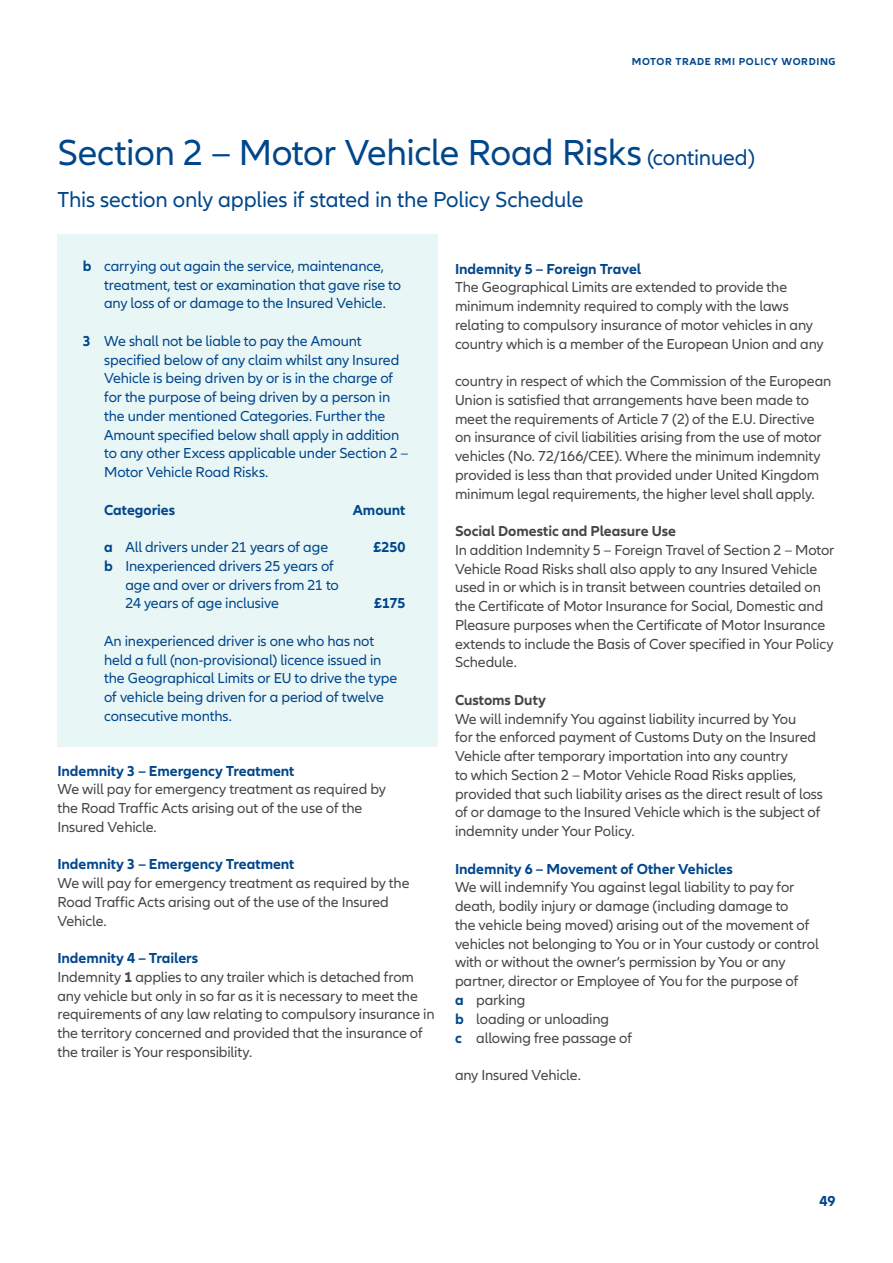
<style>
.page{position:relative;width:893px;height:1263px;background:#fff}
.page>*{position:absolute;margin:0;border:0;box-sizing:border-box;transform-origin:0 0}
.t1{font:37.5px "Allianz Neo";letter-spacing:-.01em;color:#00468b}
.t2{font:22.5px "Allianz Neo";letter-spacing:-.01em;color:#00468b}
.t3{font:15px/18.8px "Allianz Neo";letter-spacing:-.01em;color:#464547}
.t4{font:15px/18.8px "Allianz Neo";letter-spacing:-.01em;color:#00468b}
.t5{font:700 15px "Allianz Neo";letter-spacing:-.005em;color:#00468b}
.t6{font:700 15px "Allianz Neo";letter-spacing:-.005em;color:#464547}
.t7{font:700 10.5px "Allianz Neo";letter-spacing:.06em;color:#00468b}
.s1{font-size:22.5px}
.s2{font-weight:700}
.s3{font-weight:700;color:#00468b}
</style>
<div class="page">
<div style="left:57px;top:234px;width:381px;height:513px;background:#e9f6f6"></div>
<p class="t7" style="left:632px;top:56px;width:205px">MOTOR TRADE RMI POLICY WORDING</p>
<h1 class="t1" style="left:57px;top:132px;width:699px">Section 2 – Motor Vehicle Road Risks <span class="s1">(continued)</span></h1>
<h2 class="t2" style="left:57px;top:187px;width:527px">This section only applies if stated in the Policy Schedule</h2>
<p class="t4" style="left:104px;top:257px;width:298px;text-indent:-21px"><span class="s2">b</span> carrying out again the service, maintenance, treatment, test or examination that gave rise to any loss of or damage to the Insured Vehicle.</p>
<p class="t4" style="left:104px;top:332px;width:306px;text-indent:-21px"><span class="s2">3</span> We shall not be liable to pay the Amount specified below of any claim whilst any Insured Vehicle is being driven by or is in the charge of for the purpose of being driven by a person in the under mentioned Categories. Further the Amount specified below shall apply in addition to any other Excess applicable under Section 2 – Motor Vehicle Road Risks.</p>
<p class="t5" style="left:104px;top:501px;width:73px">Categories</p>
<p class="t5" style="left:353px;top:501px;width:54px">Amount</p>
<p class="t4" style="left:104px;top:538px;width:226px"><span class="s2">a</span> All drivers under 21 years of age</p>
<p class="t5" style="left:373px;top:538px;width:34px">£250</p>
<p class="t4" style="left:125px;top:557px;width:215px;text-indent:-21px"><span class="s2">b</span> Inexperienced drivers 25 years of age and over or drivers from 21 to<br>24 years of age inclusive</p>
<p class="t5" style="left:374px;top:595px;width:33px">£175</p>
<p class="t4" style="left:104px;top:632px;width:295px">An inexperienced driver is one who has not held a full (non-provisional) licence issued in the Geographical Limits or EU to drive the type of vehicle being driven for a period of twelve consecutive months.</p>
<p class="t5" style="left:57px;top:762px;width:239px">Indemnity 3 – Emergency Treatment</p>
<p class="t3" style="left:57px;top:780px;width:330px">We will pay for emergency treatment as required by the Road Traffic Acts arising out of the use of the<br>Insured Vehicle.</p>
<p class="t5" style="left:57px;top:856px;width:239px">Indemnity 3 – Emergency Treatment</p>
<p class="t3" style="left:57px;top:874px;width:354px">We will pay for emergency treatment as required by the<br>Road Traffic Acts arising out of the use of the Insured<br>Vehicle.</p>
<p class="t3" style="left:57px;top:949px;width:379px"><span class="s3">Indemnity 4 – Trailers<br></span>Indemnity <span class="s2">1</span> applies to any trailer which is detached from any vehicle but only in so far as it is necessary to meet the requirements of any law relating to compulsory insurance in the territory concerned and provided that the insurance of the trailer is Your responsibility.</p>
<p class="t5" style="left:455px;top:260px;width:188px">Indemnity 5 – Foreign Travel</p>
<p class="t3" style="left:455px;top:278px;width:370px">The Geographical Limits are extended to provide the minimum indemnity required to comply with the laws relating to compulsory insurance of motor vehicles in any country which is a member of the European Union and any</p>
<p class="t3" style="left:455px;top:372px;width:378px">country in respect of which the Commission of the European Union is satisfied that arrangements have been made to meet the requirements of Article 7 (2) of the E.U. Directive on insurance of civil liabilities arising from the use of motor vehicles (No. 72/166/CEE). Where the minimum indemnity provided is less than that provided under United Kingdom minimum legal requirements, the higher level shall apply.</p>
<p class="t6" style="left:455px;top:522px;width:223px">Social Domestic and Pleasure Use</p>
<p class="t3" style="left:455px;top:541px;width:381px">In addition Indemnity 5 – Foreign Travel of Section 2 – Motor Vehicle Road Risks shall also apply to any Insured Vehicle used in or which is in transit between countries detailed on the Certificate of Motor Insurance for Social, Domestic and Pleasure purposes when the Certificate of Motor Insurance extends to include the Basis of Cover specified in Your Policy Schedule.</p>
<p class="t6" style="left:455px;top:691px;width:93px">Customs Duty</p>
<p class="t3" style="left:455px;top:710px;width:369px">We will indemnify You against liability incurred by You<br>for the enforced payment of Customs Duty on the Insured Vehicle after temporary importation into any country<br>to which Section 2 – Motor Vehicle Road Risks applies, provided that such liability arises as the direct result of loss of or damage to the Insured Vehicle which is the subject of indemnity under Your Policy.</p>
<p class="t5" style="left:455px;top:860px;width:279px">Indemnity 6 – Movement of Other Vehicles</p>
<p class="t3" style="left:455px;top:878px;width:365px">We will indemnify You against legal liability to pay for death, bodily injury or damage (including damage to<br>the vehicle being moved) arising out of the movement of vehicles not belonging to You or in Your custody or control with or without the owner’s permission by You or any partner, director or Employee of You for the purpose of<br><span class="s3">a</span> parking<br><span class="s3">b</span> loading or unloading<br><span class="s3">c</span> allowing free passage of</p>
<p class="t3" style="left:455px;top:1066px;width:127px">any Insured Vehicle.</p>
<p class="t5" style="left:819px;top:1192px;width:18px">49</p>
</div>
